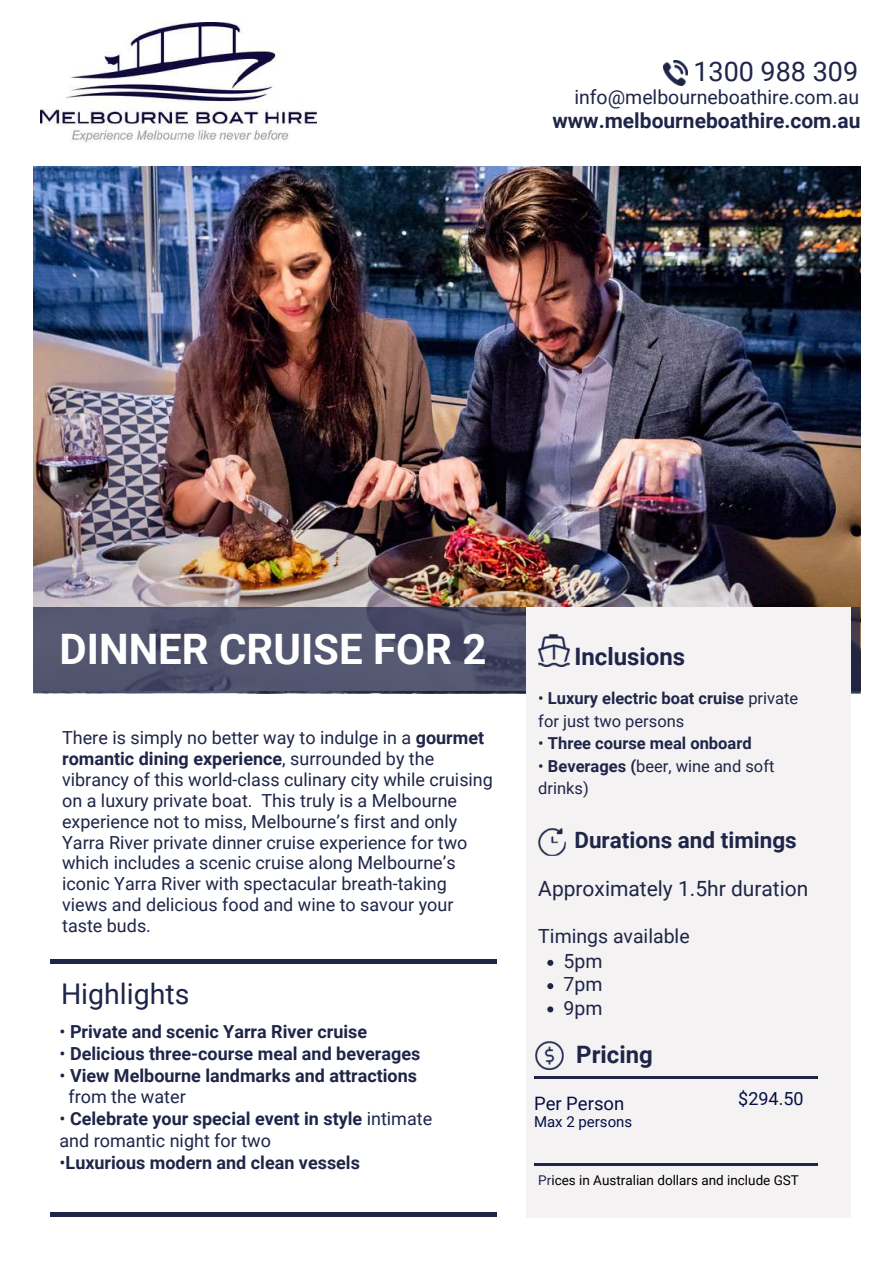
<style>
.page{position:relative;width:893px;height:1264px;background:#fff}
.page>*{position:absolute;margin:0;border:0;box-sizing:border-box;transform-origin:0 0}
.t1{font:700 42px "Roboto";color:#fff}
.t2{font:28.5px "Roboto";color:#1f2548}
.t3{font:27px "Roboto";color:#1f2548}
.t4{font:700 24px "Roboto";color:#1f2548}
.t5{font:700 22.5px "Roboto";color:#1f2548}
.t6{font:700 21px "Roboto";color:#1f2548}
.t7{font:21px "Roboto";color:#1f2548}
.t8{font:19.5px/23.2px "Roboto";color:#1f2548;text-align:justify}
.t9{font:18.45px "Roboto";color:#050f47}
.t10{font:18px/21px "Roboto";color:#1f2548}
.t11{font:700 18px/21.8px "Roboto";color:#1f2548}
.t12{font:18px "Roboto";color:#050f47}
.t13{font:16.5px/22.5px "Roboto";color:#1f2548}
.t14{font:700 16.5px "Roboto";color:#1f2548}
.t15{font:15px "Roboto";color:#050f47}
.t16{font:13.5px "Roboto";color:#000}
.s1{font-weight:700}
.s2{font-weight:400}
.s3{color:#1f2548}
</style>
<div class="page">
<img style="left:34px;top:166px;width:826px;height:524px">
<svg style="left:34px;top:607px;width:825px;height:86px;background:#4f526c"></svg>
<div style="left:525px;top:607px;width:325px;height:611px;background:#f4f2f2"></div>
<hr style="left:50px;top:959px;width:446px;height:4px;background:#1f2548">
<hr style="left:534px;top:1076px;width:283px;height:2px;background:#1f2548">
<hr style="left:534px;top:1163px;width:283px;height:2px;background:#1f2548">
<hr style="left:50px;top:1212px;width:446px;height:4px;background:#1f2548">
<img style="left:663px;top:61px;width:24px;height:25px">
<img style="left:538px;top:828px;width:27px;height:27px">
<img style="left:535px;top:1041px;width:28px;height:28px">
<img style="left:538px;top:635px;width:31px;height:31px">
<img style="left:40px;top:22px;width:276px;height:120px">
<svg style="left:547px;top:959px;width:6px;height:6px"></svg>
<svg style="left:547px;top:983px;width:6px;height:6px"></svg>
<svg style="left:547px;top:1006px;width:6px;height:6px"></svg>
<h3 class="t3" style="left:693px;top:56px;width:166px">1300 988 309</h3>
<p class="t8" style="left:574px;top:85px;width:286px">info@melbourneboathire.com.au</p>
<p class="t6" style="left:552px;top:108px;width:309px">www.melbourneboathire.com.au</p>
<h1 class="t1" style="left:59px;top:625px;width:428px">DINNER CRUISE FOR 2</h1>
<p class="t10" style="left:62px;top:727px;width:432px">There is simply no better way to indulge in a <span class="s1">gourmet romantic dining experience</span>, surrounded by the vibrancy of this world-class culinary city while cruising on a luxury private boat. This truly is a Melbourne experience not to miss, Melbourne’s first and only Yarra River private dinner cruise experience for two which includes a scenic cruise along Melbourne’s iconic Yarra River with spectacular breath-taking views and delicious food and wine to savour your taste buds.</p>
<h2 class="t2" style="left:61px;top:977px;width:130px">Highlights</h2>
<p class="t11" style="left:59px;top:1021px;width:309px"><span class="s2">•</span> Private and scenic Yarra River cruise</p>
<p class="t11" style="left:59px;top:1042px;width:362px"><span class="s2">•</span> Delicious three-course meal and beverages</p>
<p class="t11" style="left:68px;top:1064px;width:350px;text-indent:-9px"><span class="s2">•</span> View Melbourne landmarks and attractions <span class="s2">from the water</span></p>
<p class="t11" style="left:59px;top:1108px;width:374px"><span class="s2">•</span> Celebrate your special event in style <span class="s2">intimate and romantic night for two</span></p>
<p class="t11" style="left:59px;top:1151px;width:302px"><span class="s2">•</span>Luxurious modern and clean vessels</p>
<h3 class="t4" style="left:574px;top:643px;width:112px">Inclusions</h3>
<p class="t13" style="left:538px;top:687px;width:261px">• <span class="s1">Luxury electric boat cruise</span> private for just two persons</p>
<p class="t14" style="left:538px;top:734px;width:215px"><span class="s2">•</span> Three course meal onboard</p>
<p class="t13" style="left:538px;top:755px;width:237px">• <span class="s1">Beverages (</span>beer, wine and soft drinks)</p>
<p class="t5" style="left:574px;top:827px;width:224px">Durations and timings</p>
<p class="t7" style="left:538px;top:876px;width:271px">Approximately 1.5hr duration</p>
<p class="t8" style="left:538px;top:925px;width:153px">Timings available</p>
<p class="t8" style="left:563px;top:949px;width:40px">5pm 7pm 9pm</p>
<h3 class="t4" style="left:576px;top:1040px;width:78px">Pricing</h3>
<p class="t9" style="left:534px;top:1092px;width:92px">Per Person</p>
<p class="t15" style="left:534px;top:1112px;width:100px">Max 2 persons</p>
<p class="t12" style="left:738px;top:1088px;width:67px">$294.50</p>
<p class="t16" style="left:538px;top:1171px;width:262px"><span class="s3">Pr</span>ices in Australian dollars and include GST</p>
</div>
